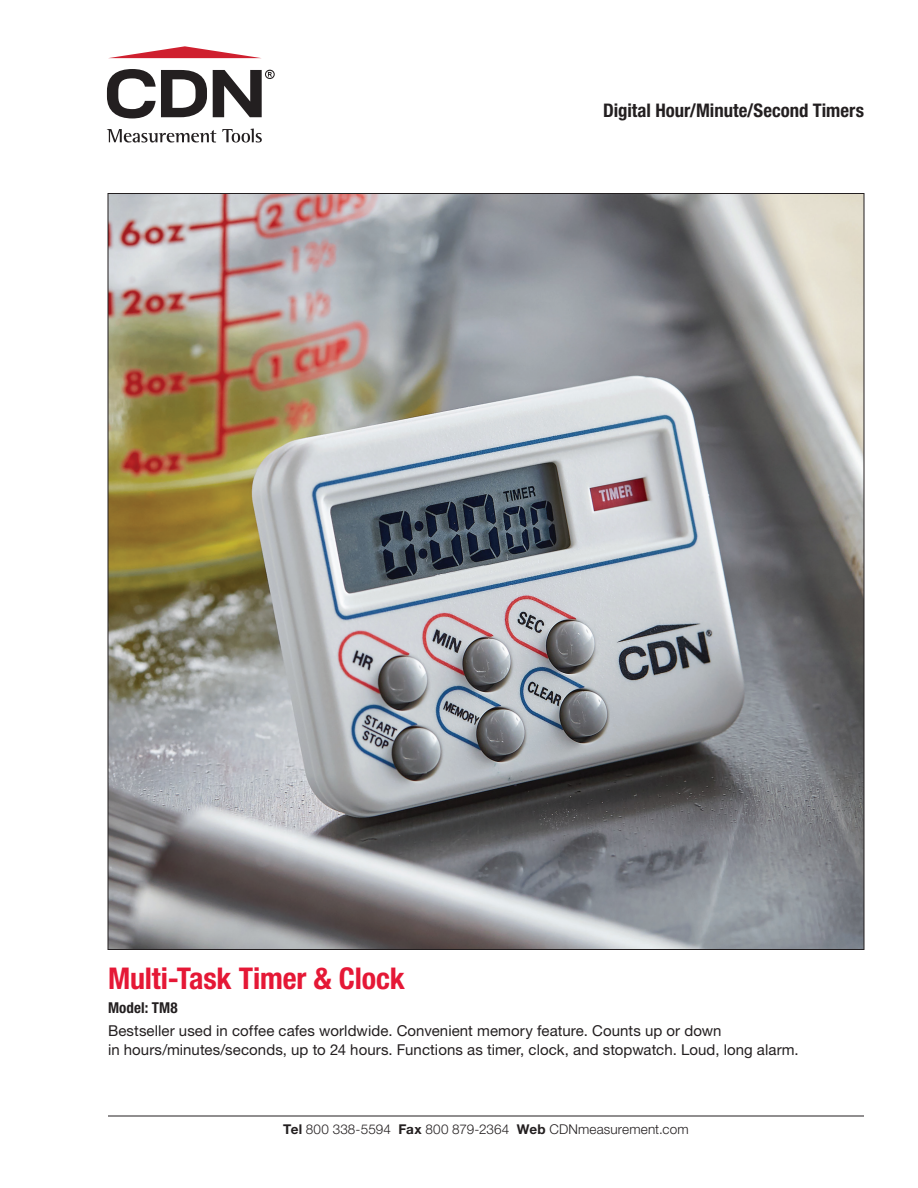
<style>
.page{position:relative;width:918px;height:1188px;background:#fff}
.page>*{position:absolute;margin:0;border:0;box-sizing:border-box;transform-origin:0 0}
.t1{font:700 condensed 30px "Helvetica Neue LT Std";letter-spacing:-.005em;color:#e51836}
.t2{font:700 condensed 18.75px "Helvetica Neue LT Std";color:#231f20}
.t3{font:15px/18.8px "Helvetica Neue LT Std";letter-spacing:.005em;color:#231f20}
.t4{font:700 condensed 15px "Helvetica Neue LT Std";letter-spacing:.01em;color:#231f20}
.t5{font:300 13.5px "Helvetica Neue LT Std";letter-spacing:.01em;color:#231f20}
.s1{font-weight:700}
</style>
<div class="page">
<hr style="left:108px;top:1116px;width:756px;height:1px;background:#231f20">
<svg style="left:107px;top:129px;width:109px;height:14px"></svg>
<svg style="left:222px;top:129px;width:40px;height:14px"></svg>
<svg style="left:107px;top:69px;width:100px;height:49px"></svg>
<svg style="left:109px;top:46px;width:151px;height:12px"></svg>
<svg style="left:213px;top:70px;width:62px;height:47px"></svg>
<img style="left:110px;top:195px;width:752px;height:753px">
<p class="t2" style="left:603px;top:99px;width:262px">Digital Hour/Minute/Second Timers</p>
<h1 class="t1" style="left:108px;top:960px;width:298px">Multi-Task Timer &amp; Clock</h1>
<p class="t4" style="left:108px;top:999px;width:71px">Model: TM8</p>
<p class="t3" style="left:108px;top:1021px;width:692px">Bestseller used in coffee cafes worldwide. Convenient memory feature. Counts up or down<br>in hours/minutes/seconds, up to 24 hours. Functions as timer, clock, and stopwatch. Loud, long alarm.</p>
<p class="t5" style="left:283px;top:1121px;width:407px"><span class="s1">Tel</span> 800 338-5594 <span class="s1">Fax</span> 800 879-2364 <span class="s1">Web</span> CDNmeasurement.com</p>
</div>
